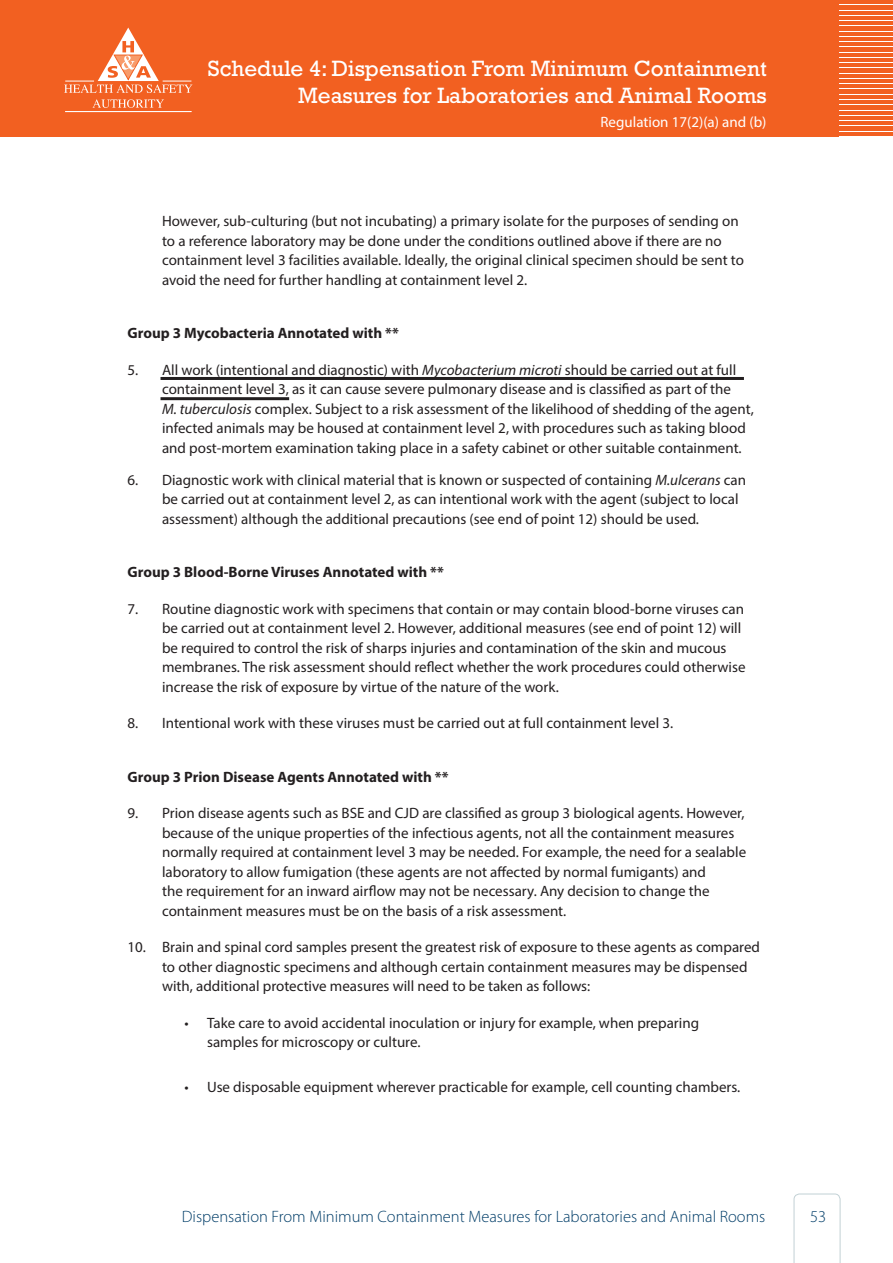
<style>
.page{position:relative;width:893px;height:1263px;background:#fff}
.page>*{position:absolute;margin:0;border:0;box-sizing:border-box;transform-origin:0 0}
.t1{font:22.5px/27px "Rockwell Std";color:#fff;text-align:right}
.t2{font:300 16.5px "Myriad Pro";color:#003d68}
.Body_heading{font:15px/19.5px "Myriad Pro";color:#231f20}
.Body_heading-2{font:700 15px "Myriad Pro";color:#231f20}
.Body_text_1{font:15px "Myriad Pro";color:#fff}
.s1{font-style:italic}
</style>
<div class="page">
<svg style="left:794px;top:1194px;width:46px;height:69px"></svg>
<div style="left:0;top:0;width:893px;height:137px;background:#f26021"></div>
<hr style="left:839px;top:5px;width:54px;height:1px;background:#fff">
<hr style="left:839px;top:10px;width:54px;height:1px;background:#fff">
<hr style="left:839px;top:15px;width:54px;height:1px;background:#fff">
<hr style="left:839px;top:20px;width:54px;height:1px;background:#fff">
<hr style="left:839px;top:26px;width:54px;height:1px;background:#fff">
<hr style="left:839px;top:31px;width:54px;height:1px;background:#fff">
<hr style="left:839px;top:36px;width:54px;height:1px;background:#fff">
<hr style="left:839px;top:41px;width:54px;height:1px;background:#fff">
<hr style="left:839px;top:47px;width:54px;height:1px;background:#fff">
<hr style="left:839px;top:52px;width:54px;height:1px;background:#fff">
<hr style="left:839px;top:57px;width:54px;height:1px;background:#fff">
<hr style="left:839px;top:62px;width:54px;height:1px;background:#fff">
<hr style="left:839px;top:68px;width:54px;height:1px;background:#fff">
<hr style="left:839px;top:73px;width:54px;height:1px;background:#fff">
<hr style="left:839px;top:78px;width:54px;height:1px;background:#fff">
<hr style="left:839px;top:83px;width:54px;height:1px;background:#fff">
<hr style="left:839px;top:89px;width:54px;height:1px;background:#fff">
<hr style="left:839px;top:94px;width:54px;height:1px;background:#fff">
<hr style="left:839px;top:99px;width:54px;height:1px;background:#fff">
<hr style="left:839px;top:104px;width:54px;height:1px;background:#fff">
<hr style="left:839px;top:110px;width:54px;height:1px;background:#fff">
<hr style="left:839px;top:115px;width:54px;height:1px;background:#fff">
<hr style="left:839px;top:120px;width:54px;height:1px;background:#fff">
<hr style="left:839px;top:125px;width:54px;height:1px;background:#fff">
<hr style="left:839px;top:131px;width:54px;height:1px;background:#fff">
<hr style="left:839px;top:136px;width:54px;height:1px;background:#fff">
<svg style="left:64px;top:28px;width:129px;height:65px"></svg>
<svg style="left:92px;top:99px;width:72px;height:9px"></svg>
<hr style="left:65px;top:111px;width:126px;height:1px;background:#fff">
<hr style="left:161px;top:377px;width:583px;height:3px;background:#231f20">
<hr style="left:161px;top:397px;width:128px;height:3px;background:#231f20">
<p class="t1" style="left:208px;top:55px;width:560px">Schedule 4: Dispensation From Minimum Containment<br>Measures for Laboratories and Animal Rooms</p>
<p class="Body_text_1" style="left:600px;top:113px;width:167px">Regulation 17(2)(a) and (b)</p>
<p class="Body_heading" style="left:162px;top:211px;width:583px">However, sub-culturing (but not incubating) a primary isolate for the purposes of sending on to a reference laboratory may be done under the conditions outlined above if there are no containment level 3 facilities available. Ideally, the original clinical specimen should be sent to avoid the need for further handling at containment level 2.</p>
<p class="Body_heading-2" style="left:128px;top:323px;width:273px">Group 3 Mycobacteria Annotated with **</p>
<p class="Body_heading" style="left:162px;top:359px;width:593px;text-indent:-34px">5. All work (intentional and diagnostic) with <span class="s1">Mycobacterium microti</span> should be carried out at full containment level 3, as it can cause severe pulmonary disease and is classified as part of the<br><span class="s1">M. tuberculosis</span> complex. Subject to a risk assessment of the likelihood of shedding of the agent, infected animals may be housed at containment level 2, with procedures such as taking blood and post-mortem examination taking place in a safety cabinet or other suitable containment.</p>
<p class="Body_heading" style="left:162px;top:470px;width:585px;text-indent:-34px">6. Diagnostic work with clinical material that is known or suspected of containing <span class="s1">M.ulcerans</span> can be carried out at containment level 2, as can intentional work with the agent (subject to local assessment) although the additional precautions (see end of point 12) should be used.</p>
<p class="Body_heading-2" style="left:128px;top:562px;width:318px">Group 3 Blood-Borne Viruses Annotated with **</p>
<p class="Body_heading" style="left:162px;top:599px;width:585px;text-indent:-34px">7. Routine diagnostic work with specimens that contain or may contain blood-borne viruses can be carried out at containment level 2. However, additional measures (see end of point 12) will be required to control the risk of sharps injuries and contamination of the skin and mucous membranes. The risk assessment should reflect whether the work procedures could otherwise increase the risk of exposure by virtue of the nature of the work.</p>
<p class="Body_heading" style="left:128px;top:713px;width:546px">8. Intentional work with these viruses must be carried out at full containment level 3.</p>
<p class="Body_heading-2" style="left:128px;top:767px;width:323px">Group 3 Prion Disease Agents Annotated with **</p>
<p class="Body_heading" style="left:162px;top:803px;width:586px;text-indent:-34px">9. Prion disease agents such as BSE and CJD are classified as group 3 biological agents. However, because of the unique properties of the infectious agents, not all the containment measures normally required at containment level 3 may be needed. For example, the need for a sealable laboratory to allow fumigation (these agents are not affected by normal fumigants) and<br>the requirement for an inward airflow may not be necessary. Any decision to change the containment measures must be on the basis of a risk assessment.</p>
<p class="Body_heading" style="left:162px;top:937px;width:599px;text-indent:-34px">10. Brain and spinal cord samples present the greatest risk of exposure to these agents as compared to other diagnostic specimens and although certain containment measures may be dispensed with, additional protective measures will need to be taken as follows:</p>
<p class="Body_heading" style="left:207px;top:1013px;width:494px;text-indent:-22px">• Take care to avoid accidental inoculation or injury for example, when preparing samples for microscopy or culture.</p>
<p class="Body_heading" style="left:185px;top:1077px;width:556px">• Use disposable equipment wherever practicable for example, cell counting chambers.</p>
<p class="t2" style="left:182px;top:1207px;width:585px">Dispensation From Minimum Containment Measures for Laboratories and Animal Rooms</p>
<p class="t2" style="left:810px;top:1207px;width:18px">53</p>
</div>
